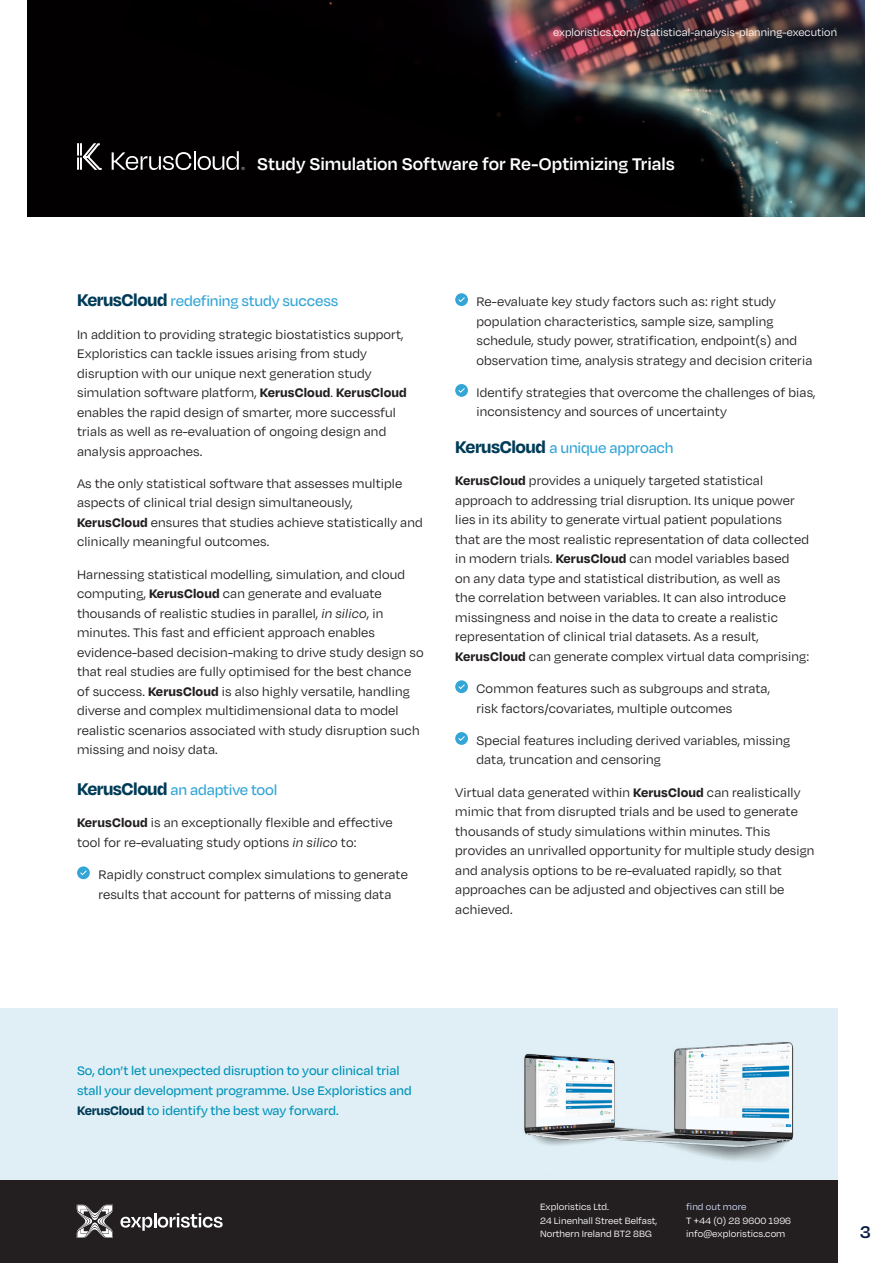
<style>
.page{position:relative;width:893px;height:1263px;background:#fff}
.page>*{position:absolute;margin:0;border:0;box-sizing:border-box;transform-origin:0 0}
.Section_Header_Navy{font:600 19.5px "Degular";color:#fff}
.Section_Header_Navy-2{font:600 19.5px "Degular";color:#071b44}
.t1{font:500 16.5px "Degular";letter-spacing:-.01em;color:#33a5d6}
.body{font:14.25px/19.5px "Degular";letter-spacing:.01em;color:#231f20}
.t2{font:500 14.25px/20.2px "Degular";color:#0092b9}
.Caption_Subtitle_Nav{font:12px "Degular";letter-spacing:.005em;color:#fff}
.Caption_Subtitle_Whi{font:10.5px/13.5px "Degular";letter-spacing:.005em;color:#fff}
.s1{font-weight:700;font-size:19.5px;color:#003b57}
.s2{font-weight:700}
.s3{font-style:italic}
.s4{font-weight:700;color:#003b57}
.s5{color:#d3def9}
</style>
<div class="page">
<div style="left:27px;top:0;width:837px;height:216px;background:#020001"></div>
<img style="left:168px;top:0;width:696px;height:216px">
<svg style="left:77px;top:143px;width:25px;height:27px"></svg>
<svg style="left:112px;top:151px;width:133px;height:19px"></svg>
<div style="left:0;top:1008px;width:837px;height:180px;background:#dfeff5"></div>
<img style="left:535px;top:1139px;width:258px;height:22px">
<img style="left:524px;top:1042px;width:270px;height:97px">
<svg style="left:77px;top:866px;width:13px;height:13px"></svg>
<svg style="left:79px;top:870px;width:8px;height:6px"></svg>
<div style="left:455px;top:293px;width:13px;height:13px;background:#33a5d6;border-radius:50%"></div>
<svg style="left:458px;top:297px;width:7px;height:5px"></svg>
<div style="left:455px;top:384px;width:13px;height:13px;background:#33a5d6;border-radius:50%"></div>
<svg style="left:458px;top:388px;width:7px;height:5px"></svg>
<svg style="left:455px;top:680px;width:13px;height:13px"></svg>
<svg style="left:458px;top:684px;width:8px;height:5px"></svg>
<div style="left:455px;top:732px;width:13px;height:13px;background:#33a5d6;border-radius:50%"></div>
<svg style="left:458px;top:736px;width:7px;height:5px"></svg>
<div style="left:0;top:1180px;width:837px;height:83px;background:#231f20"></div>
<svg style="left:77px;top:1204px;width:36px;height:34px"></svg>
<svg style="left:120px;top:1213px;width:103px;height:18px"></svg>
<p class="Caption_Subtitle_Nav" style="left:553px;top:25px;width:286px">exploristics.com/statistical-analysis-planning-execution</p>
<p class="Section_Header_Navy" style="left:257px;top:152px;width:419px">Study Simulation Software for Re-Optimizing Trials</p>
<p class="t1" style="left:77px;top:291px;width:263px"><span class="s1">KerusCloud</span> redefining study success</p>
<p class="body" style="left:77px;top:324px;width:331px">In addition to providing strategic biostatistics support, Exploristics can tackle issues arising from study disruption with our unique next generation study simulation software platform, <span class="s2">KerusCloud</span>. <span class="s2">KerusCloud </span>enables the rapid design of smarter, more successful trials as well as re-evaluation of ongoing design and analysis approaches.</p>
<p class="body" style="left:77px;top:473px;width:347px">As the only statistical software that assesses multiple aspects of clinical trial design simultaneously, <span class="s2">KerusCloud</span> ensures that studies achieve statistically and clinically meaningful outcomes.</p>
<p class="body" style="left:77px;top:564px;width:348px">Harnessing statistical modelling, simulation, and cloud computing, <span class="s2">KerusCloud</span> can generate and evaluate thousands of realistic studies in parallel, <span class="s3">in silico</span>, in minutes. This fast and efficient approach enables evidence-based decision-making to drive study design so that real studies are fully optimised for the best chance of success. <span class="s2">KerusCloud</span> is also highly versatile, handling diverse and complex multidimensional data to model realistic scenarios associated with study disruption such missing and noisy data.</p>
<p class="t1" style="left:77px;top:780px;width:202px"><span class="s1">KerusCloud</span> an adaptive tool</p>
<p class="body" style="left:77px;top:813px;width:317px"><span class="s2">KerusCloud</span> is an exceptionally flexible and effective tool for re-evaluating study options <span class="s3">in silico</span> to:</p>
<p class="body" style="left:98px;top:864px;width:311px">Rapidly construct complex simulations to generate results that account for patterns of missing data</p>
<p class="body" style="left:476px;top:291px;width:337px">Re-evaluate key study factors such as: right study population characteristics, sample size, sampling schedule, study power, stratification, endpoint(s) and observation time, analysis strategy and decision criteria</p>
<p class="body" style="left:476px;top:382px;width:341px">Identify strategies that overcome the challenges of bias, inconsistency and sources of uncertainty</p>
<p class="t1" style="left:455px;top:438px;width:220px"><span class="s1">KerusCloud</span> a unique approach</p>
<p class="body" style="left:455px;top:471px;width:355px"><span class="s2">KerusCloud</span> provides a uniquely targeted statistical approach to addressing trial disruption. Its unique power lies in its ability to generate virtual patient populations that are the most realistic representation of data collected in modern trials. <span class="s2">KerusCloud</span> can model variables based<br>on any data type and statistical distribution, as well as<br>the correlation between variables. It can also introduce missingness and noise in the data to create a realistic representation of clinical trial datasets. As a result, <span class="s2">KerusCloud</span> can generate complex virtual data comprising:</p>
<p class="body" style="left:476px;top:678px;width:295px">Common features such as subgroups and strata, risk factors/covariates, multiple outcomes</p>
<p class="body" style="left:476px;top:730px;width:315px">Special features including derived variables, missing data, truncation and censoring</p>
<p class="body" style="left:455px;top:782px;width:361px">Virtual data generated within <span class="s2">KerusCloud</span> can realistically mimic that from disrupted trials and be used to generate thousands of study simulations within minutes. This provides an unrivalled opportunity for multiple study design and analysis options to be re-evaluated rapidly, so that approaches can be adjusted and objectives can still be achieved.</p>
<p class="t2" style="left:77px;top:1060px;width:336px">So, don’t let unexpected disruption to your clinical trial stall your development programme. Use Exploristics and<br><span class="s4">KerusCloud</span> to identify the best way forward.</p>
<p class="Caption_Subtitle_Whi" style="left:540px;top:1200px;width:119px">Exploristics Ltd.<br>24 Linenhall Street Belfast,<br>Northern Ireland BT2 8BG</p>
<p class="Caption_Subtitle_Whi" style="left:686px;top:1200px;width:106px"><span class="s5">find out more<br></span>T +44 (0) 28 9600 1996 info@exploristics.com</p>
<p class="Section_Header_Navy-2" style="left:860px;top:1219px;width:12px">3</p>
</div>
